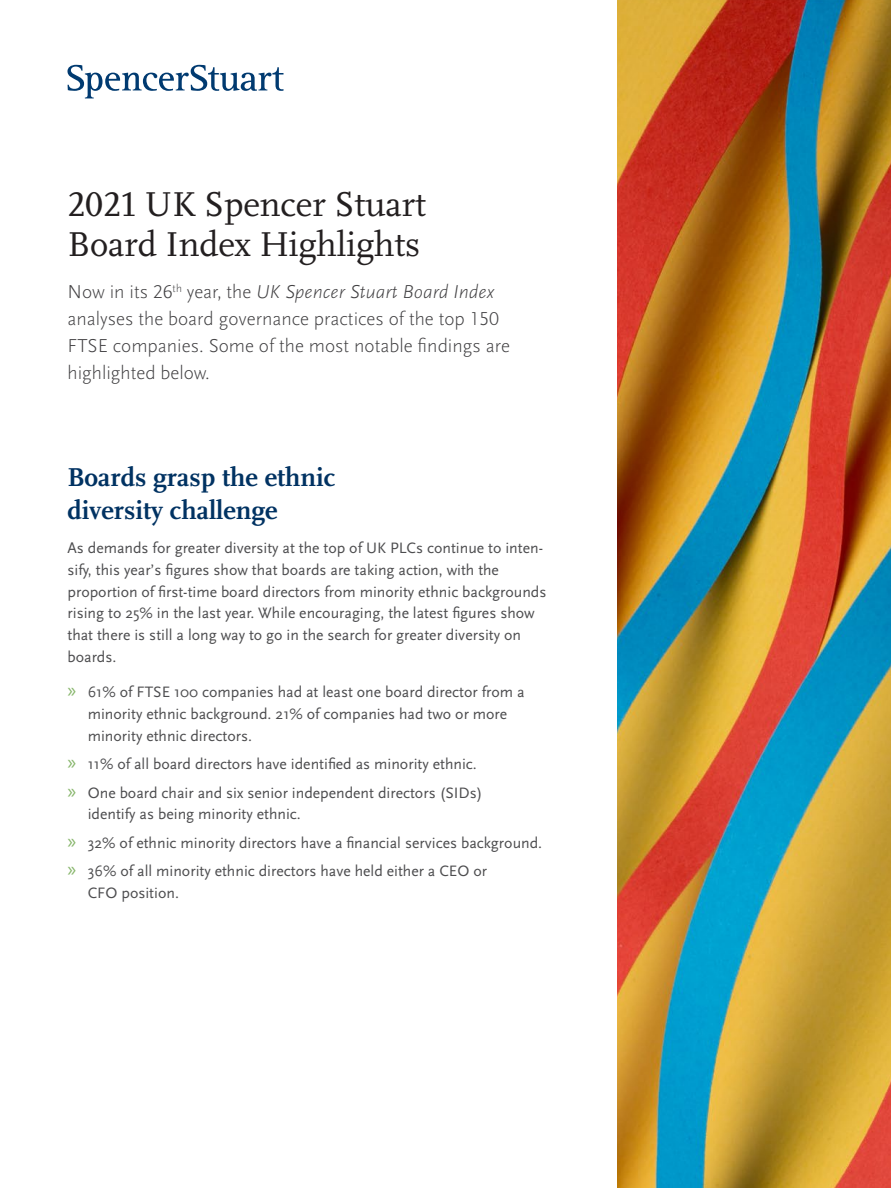
<style>
.page{position:relative;width:891px;height:1188px;background:#fff}
.page>*{position:absolute;margin:0;border:0;box-sizing:border-box;transform-origin:0 0}
.Article_Title{font:36px/40.5px "Scala Pro";letter-spacing:-.005em;color:#231f20}
.Header_1{font:700 27px/32.4px "Scala Pro";color:#003262}
.Intro_Page_Body{font:300 19.5px/27px "Scala Sans Pro";color:#414042}
.Body_Text_Before_Bul{font:15.75px/21.8px "Scala Sans Pro";color:#4d4d4f}
.s1{font-style:italic}
.s2{font-family:"Myriad Pro";font-size:21px;color:#86b56a}
</style>
<div class="page">
<img style="left:617px;top:0;width:274px;height:1188px">
<svg style="left:67px;top:65px;width:217px;height:33px"></svg>
<h1 class="Article_Title" style="left:68px;top:183px;width:360px">2021 UK Spencer Stuart<br>Board Index Highlights</h1>
<p class="Intro_Page_Body" style="left:68px;top:278px;width:444px">Now in its 26<sup>th</sup> year, the <span class="s1">UK Spencer Stuart Board Index </span>analyses the board governance practices of the top 150<br>FTSE companies. Some of the most notable findings are highlighted below.</p>
<h2 class="Header_1" style="left:68px;top:461px;width:270px">Boards grasp the ethnic diversity challenge</h2>
<p class="Body_Text_Before_Bul" style="left:68px;top:537px;width:480px">As demands for greater diversity at the top of UK PLCs continue to inten&shy;sify, this year’s figures show that boards are taking action, with the proportion of first-time board directors from minority ethnic backgrounds rising to 25% in the last year. While encouraging, the latest figures show that there is still a long way to go in the search for greater diversity on boards.</p>
<p class="Body_Text_Before_Bul" style="left:88px;top:681px;width:438px;text-indent:-20px"><span class="s2">»</span> 61% of FTSE 100 companies had at least one board director from a minority ethnic background. 21% of companies had two or more minority ethnic directors.</p>
<p class="Body_Text_Before_Bul" style="left:68px;top:753px;width:411px"><span class="s2">»</span> 11% of all board directors have identified as minority ethnic.</p>
<p class="Body_Text_Before_Bul" style="left:88px;top:781px;width:396px;text-indent:-20px"><span class="s2">»</span> One board chair and six senior independent directors (SIDs) identify as being minority ethnic.</p>
<p class="Body_Text_Before_Bul" style="left:68px;top:832px;width:476px"><span class="s2">»</span> 32% of ethnic minority directors have a financial services background.</p>
<p class="Body_Text_Before_Bul" style="left:88px;top:860px;width:401px;text-indent:-20px"><span class="s2">»</span> 36% of all minority ethnic directors have held either a CEO or<br>CFO position.</p>
</div>
